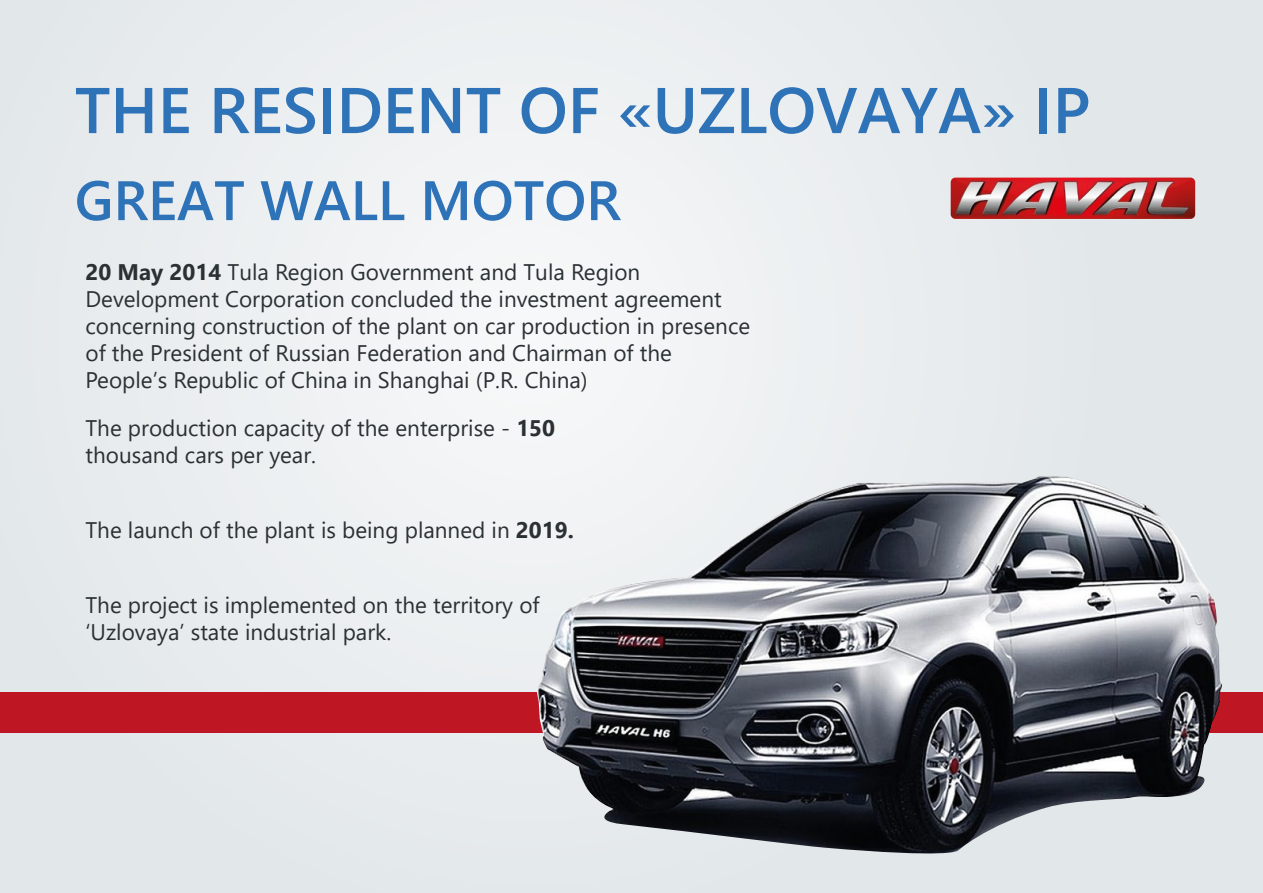
<style>
.page{position:relative;width:1263px;height:893px;background:#e9ecee}
.page>*{position:absolute;margin:0;border:0;box-sizing:border-box;transform-origin:0 0}
.t1{font:600 64.5px "Segoe UI";color:#2e72b8}
.t2{font:600 55.5px "Segoe UI";color:#2e72b8}
.t3{font:22.5px/27px "Segoe UI";color:#2a3033}
.s1{font-weight:700}
</style>
<div class="page">
<img style="left:951px;top:178px;width:244px;height:41px">
<div style="left:0;top:693px;width:1263px;height:40px;background:#be1622"></div>
<img style="left:537px;top:476px;width:685px;height:378px">
<h1 class="t1" style="left:75px;top:49px;width:1017px">THE RESIDENT OF «UZLOVAYA» IP</h1>
<h2 class="t2" style="left:75px;top:148px;width:547px">GREAT WALL MOTOR</h2>
<p class="t3" style="left:86px;top:256px;width:666px"><span class="s1">20 May 2014</span> Tula Region Government and Tula Region Development Corporation concluded the investment agreement concerning construction of the plant on car production in presence of the President of Russian Federation and Chairman of the People’s Republic of China in Shanghai (P.R. China)</p>
<p class="t3" style="left:86px;top:412px;width:471px">The production capacity of the enterprise - <span class="s1">150 </span>thousand cars per year.</p>
<p class="t3" style="left:86px;top:514px;width:490px">The launch of the plant is being planned in <span class="s1">2019.</span></p>
<p class="t3" style="left:86px;top:589px;width:455px">The project is implemented on the territory of ‘Uzlovaya’ state industrial park.</p>
</div>
